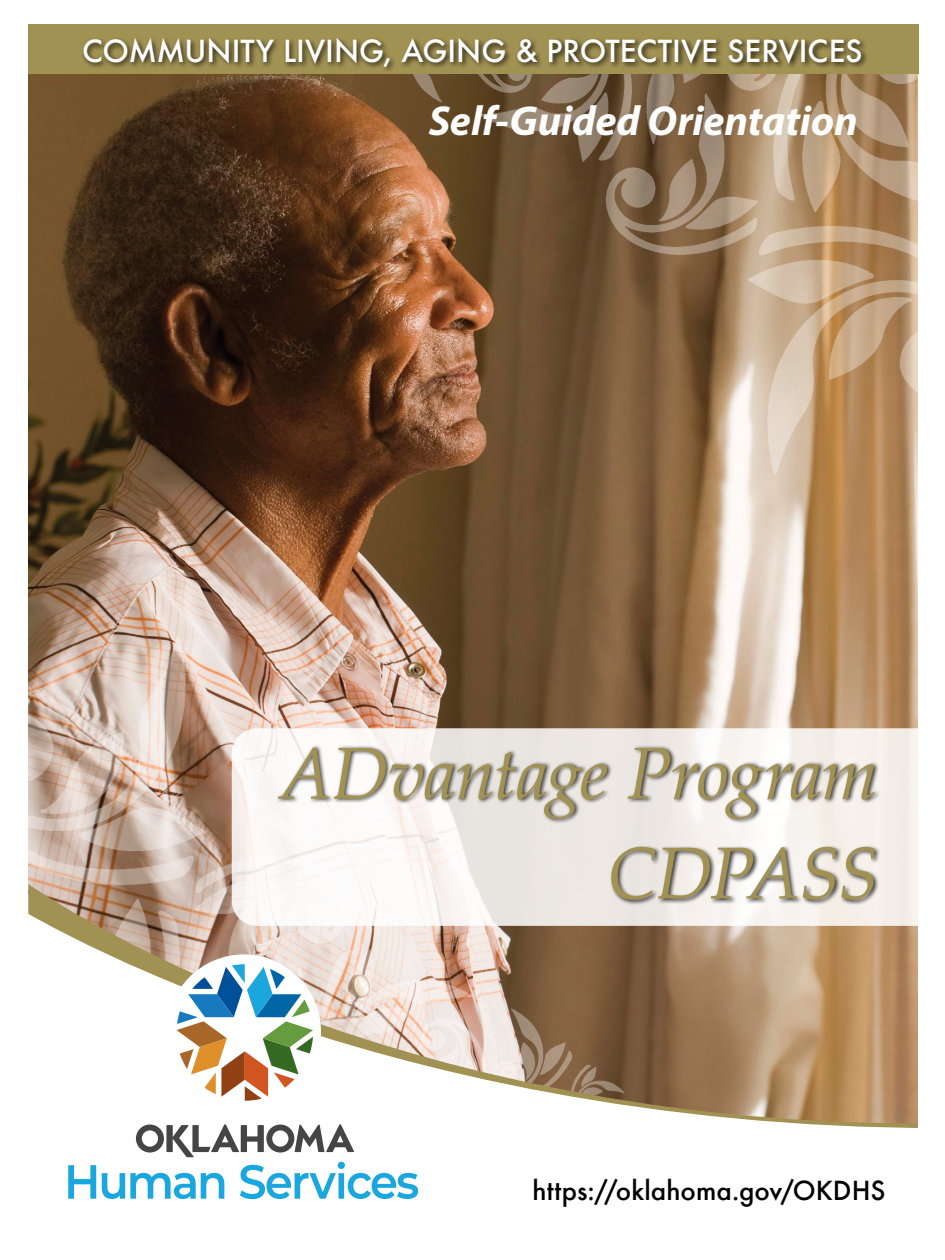
<style>
.page{position:relative;width:945px;height:1260px;background:#fff}
.page>*{position:absolute;margin:0;border:0;box-sizing:border-box;transform-origin:0 0}
.t1{font:italic 73.5px/99.8px "Palatino";letter-spacing:-.025em;color:#a19153;text-align:right}
.t2{font:italic 700 42px "Myriad Pro";letter-spacing:-.005em;color:#fff}
.t3{font:500 29.75px "Futura";color:#fff}
.t4{font:500 25.72px "Futura";color:#000}
</style>
<div class="page">
<img style="left:28px;top:74px;width:890px;height:654px">
<svg style="left:232px;top:728px;width:713px;height:198px;fill:#f7f2ed"></svg>
<img style="left:307px;top:74px;width:611px;height:419px">
<img style="left:28px;top:618px;width:618px;height:266px">
<div style="left:28px;top:24px;width:891px;height:50px;background:#a19153"></div>
<div style="left:81px;top:36px;width:787px;height:38px;background:#000;opacity:.75"></div>
<svg style="left:28px;top:901px;width:913px;height:299px"></svg>
<div style="left:275px;top:745px;width:606px;height:160px;background:#000;opacity:.75"></div>
<div style="left:167px;top:954px;width:154px;height:154px;background:#fff;border-radius:50%"></div>
<svg style="left:177px;top:964px;width:136px;height:137px"></svg>
<svg style="left:68px;top:1165px;width:28px;height:34px"></svg>
<svg style="left:102px;top:1124px;width:316px;height:75px"></svg>
<p class="t3" style="left:82px;top:30px;width:782px">COMMUNITY LIVING, AGING &amp; PROTECTIVE SERVICES</p>
<p class="t2" style="left:429px;top:93px;width:430px">Self-Guided Orientation</p>
<p class="t1" style="left:278px;top:723px;width:602px">ADvantage Program<br>CDPASS</p>
<p class="t4" style="left:533px;top:1173px;width:354px">https://oklahoma.gov/OKDHS</p>
</div>
